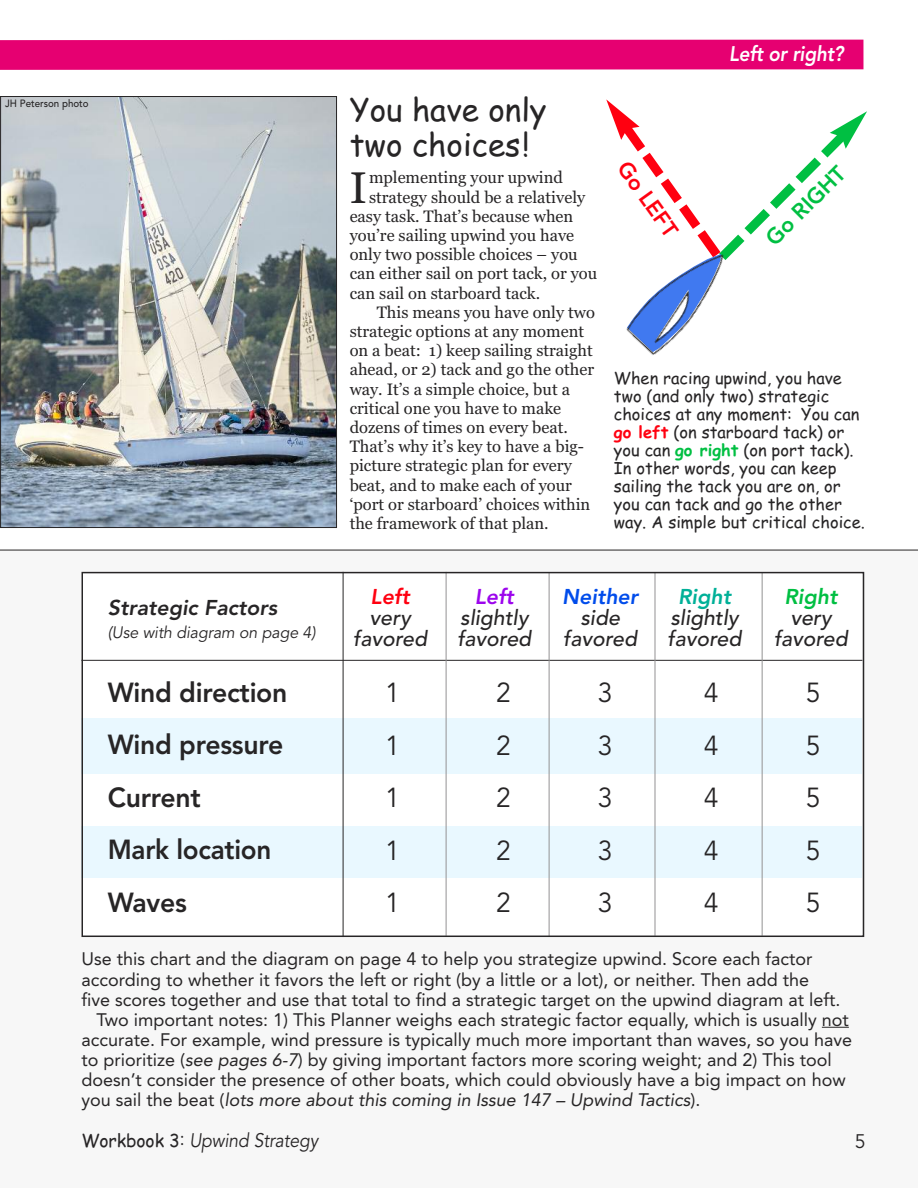
<style>
.page{position:relative;width:918px;height:1188px;background:#fff}
.page>*{position:absolute;margin:0;border:0;box-sizing:border-box;transform-origin:0 0}
.t1{font:44.1px "Georgia";color:#272526}
.t2{font:31.5px/34.5px "Comic Sans MS";color:#272526}
.t3{font:800 27.45px/52.5px "Avenir";letter-spacing:-.01em;color:#272526}
.t4{font:27.45px "Avenir";color:#272526}
.t5{font:800 21.9px "Avenir";color:#00bf42}
.t6{font:800 21.9px "Avenir";color:#ff0010}
.t7{font:italic 500 21.3px/21.3px "Avenir";color:#272526;text-align:center}
.t8{font:italic 800 21.3px "Avenir";color:#272526}
.t9{font:italic 800 21.3px "Avenir";color:#004ceb}
.t10{font:italic 800 21.3px "Avenir";color:#00bf42}
.t11{font:italic 800 21.3px "Avenir";color:#01b098}
.t12{font:italic 800 21.3px "Avenir";color:#ff0010}
.t13{font:italic 800 21.3px "Avenir";color:#9c05ed}
.t14{font:italic 800 21px "Avenir";letter-spacing:-.01em;color:#fff;scale:.9 1}
.t15{font:italic 19.5px "Avenir";letter-spacing:-.005em;color:#272526;scale:.9 1}
.t16{font:19.5px "Avenir";color:#272526}
.t17{font:18px "Avenir";color:#272526}
.t18{font:italic 18px "Avenir";color:#272526}
.t19{font:16.5px "Georgia";color:#272526}
.t20{font:16.5px/18px "Comic Sans MS";color:#272526}
.t21{font:italic 16.5px "Avenir";letter-spacing:-.005em;color:#272526}
.t22{font:500 10.5px "Avenir";color:#272526;scale:.93 1}
.s1{font-weight:700;color:#ff0010}
.s2{font-weight:700;color:#00bf42}
.s3{font-style:italic}
.s4{font-style:normal}
.s5{font-family:"Comic Sans MS";font-style:normal;font-size:18px}
</style>
<div class="page">
<svg style="left:0;top:550px;width:918px;height:478px"></svg>
<div style="left:82px;top:572px;width:780px;height:363px;background:#fff"></div>
<div style="left:0;top:40px;width:863px;height:30px;background:#e60071"></div>
<div style="left:81px;top:826px;width:781px;height:52px;background:#e9f8ff"></div>
<div style="left:81px;top:719px;width:781px;height:55px;background:#e9f8ff"></div>
<hr style="left:82px;top:660px;width:780px;height:1px;background:#272526">
<hr style="left:343px;top:572px;width:1px;height:365px;background:#272526">
<hr style="left:446px;top:572px;width:1px;height:364px;background:#939293">
<hr style="left:549px;top:572px;width:1px;height:364px;background:#939293">
<hr style="left:655px;top:572px;width:1px;height:364px;background:#939293">
<hr style="left:762px;top:572px;width:1px;height:364px;background:#939293">
<svg style="left:822px;top:1027px;width:27px;height:1px"></svg>
<svg style="left:606px;top:99px;width:261px;height:253px"></svg>
<img style="left:640px;top:287px;width:66px;height:62px">
<div style="left:82px;top:572px;width:782px;height:365px;border:2px solid #272526"></div>
<img style="left:2px;top:98px;width:333px;height:428px">
<div style="left:0;top:96px;width:337px;height:432px;border:1px solid #272526"></div>
<p class="t22" style="left:5px;top:94px;width:91px">JH Peterson photo</p>
<h2 class="t2" style="left:350px;top:93px;width:198px">You have only two choices!</h2>
<h1 class="t1" style="left:350px;top:162px;width:19px">I</h1>
<p class="t19" style="left:369px;top:168px;width:195px">mplementing your upwind</p>
<p class="t19" style="left:369px;top:187px;width:218px">strategy should be a relatively</p>
<p class="t19" style="left:350px;top:206px;width:225px">easy task. That’s because when</p>
<p class="t19" style="left:350px;top:226px;width:226px">you’re sailing upwind you have</p>
<p class="t19" style="left:350px;top:245px;width:230px">only two possible choices – you</p>
<p class="t19" style="left:350px;top:264px;width:249px">can either sail on port tack, or you</p>
<p class="t19" style="left:350px;top:283px;width:192px">can sail on starboard tack.</p>
<p class="t19" style="left:377px;top:302px;width:220px">This means you have only two</p>
<p class="t19" style="left:350px;top:322px;width:236px">strategic options at any moment</p>
<p class="t19" style="left:350px;top:341px;width:245px">on a beat: 1) keep sailing straight</p>
<p class="t19" style="left:350px;top:360px;width:246px">ahead, or 2) tack and go the other</p>
<p class="t19" style="left:350px;top:379px;width:222px">way. It’s a simple choice, but a</p>
<p class="t19" style="left:350px;top:398px;width:213px">critical one you have to make</p>
<p class="t19" style="left:350px;top:418px;width:220px">dozens of times on every beat.</p>
<p class="t19" style="left:350px;top:437px;width:236px">That’s why it’s key to have a big-</p>
<p class="t19" style="left:350px;top:456px;width:224px">picture strategic plan for every</p>
<p class="t19" style="left:350px;top:475px;width:224px">beat, and to make each of your</p>
<p class="t19" style="left:350px;top:494px;width:242px">‘port or starboard’ choices within</p>
<p class="t19" style="left:350px;top:514px;width:201px">the framework of that plan.</p>
<p class="t14" style="left:729px;top:41px;width:129px">Left or right?</p>
<p class="t6" style="left:636px;top:154px;width:88px;rotate:54deg">Go LEFT</p>
<p class="t5" style="left:757px;top:230px;width:104px;rotate:-45deg">Go RIGHT</p>
<p class="t20" style="left:614px;top:369px;width:252px">When racing upwind, you have two (and only two) strategic choices at any moment: You can <span class="s1">go left</span> (on starboard tack) or you can <span class="s2">go right</span> (on port tack).<br>In other words, you can keep sailing the tack you are on, or you can tack and go the other way. A simple but critical choice.</p>
<p class="t8" style="left:108px;top:595px;width:171px">Strategic Factors</p>
<p class="t21" style="left:108px;top:622px;width:209px">(Use with diagram on page 4)</p>
<p class="t12" style="left:371px;top:584px;width:41px">Left</p>
<p class="t7" style="left:353px;top:607px;width:75px">very favored</p>
<p class="t13" style="left:475px;top:584px;width:41px">Left</p>
<p class="t7" style="left:457px;top:607px;width:75px;text-align:left">slightly favored</p>
<p class="t9" style="left:562px;top:584px;width:77px">Neither</p>
<p class="t7" style="left:563px;top:607px;width:75px">side favored</p>
<p class="t11" style="left:678px;top:584px;width:54px">Right</p>
<p class="t7" style="left:668px;top:607px;width:75px;text-align:left">slightly favored</p>
<p class="t10" style="left:784px;top:584px;width:54px">Right</p>
<p class="t7" style="left:774px;top:607px;width:75px">very favored</p>
<h3 class="t3" style="left:108px;top:666px;width:181px">Wind direction<br>Wind pressure<br>Current<br>Mark location<br>Waves</h3>
<h3 class="t4" style="left:385px;top:676px;width:16px">1</h3>
<h3 class="t4" style="left:496px;top:676px;width:16px">2</h3>
<h3 class="t4" style="left:598px;top:676px;width:16px">3</h3>
<h3 class="t4" style="left:704px;top:676px;width:16px">4</h3>
<h3 class="t4" style="left:806px;top:676px;width:16px">5</h3>
<h3 class="t4" style="left:385px;top:729px;width:16px">1</h3>
<h3 class="t4" style="left:496px;top:729px;width:16px">2</h3>
<h3 class="t4" style="left:598px;top:729px;width:16px">3</h3>
<h3 class="t4" style="left:704px;top:729px;width:16px">4</h3>
<h3 class="t4" style="left:806px;top:729px;width:16px">5</h3>
<h3 class="t4" style="left:385px;top:781px;width:16px">1</h3>
<h3 class="t4" style="left:496px;top:781px;width:16px">2</h3>
<h3 class="t4" style="left:598px;top:781px;width:16px">3</h3>
<h3 class="t4" style="left:704px;top:781px;width:16px">4</h3>
<h3 class="t4" style="left:806px;top:781px;width:16px">5</h3>
<h3 class="t4" style="left:385px;top:834px;width:16px">1</h3>
<h3 class="t4" style="left:496px;top:834px;width:16px">2</h3>
<h3 class="t4" style="left:598px;top:834px;width:16px">3</h3>
<h3 class="t4" style="left:704px;top:834px;width:16px">4</h3>
<h3 class="t4" style="left:806px;top:834px;width:16px">5</h3>
<h3 class="t4" style="left:385px;top:886px;width:16px">1</h3>
<h3 class="t4" style="left:496px;top:886px;width:16px">2</h3>
<h3 class="t4" style="left:598px;top:886px;width:16px">3</h3>
<h3 class="t4" style="left:704px;top:886px;width:16px">4</h3>
<h3 class="t4" style="left:806px;top:886px;width:16px">5</h3>
<p class="t17" style="left:81px;top:945px;width:733px">Use this chart and the diagram on page 4 to help you strategize upwind. Score each factor</p>
<p class="t17" style="left:81px;top:965px;width:729px">according to whether it favors the left or right (by a little or a lot), or neither. Then add the</p>
<p class="t17" style="left:81px;top:985px;width:761px">five scores together and use that total to find a strategic target on the upwind diagram at left.</p>
<p class="t17" style="left:96px;top:1005px;width:754px">Two important notes: 1) This Planner weighs each strategic factor equally, which is usually not</p>
<p class="t17" style="left:81px;top:1025px;width:772px">accurate. For example, wind pressure is typically much more important than waves, so you have</p>
<p class="t17" style="left:81px;top:1045px;width:752px">to prioritize (<span class="s3">see pages 6-7</span>) by giving important factors more scoring weight; and 2) This tool</p>
<p class="t17" style="left:81px;top:1065px;width:766px">doesn’t consider the presence of other boats, which could obviously have a big impact on how</p>
<p class="t18" style="left:81px;top:1089px;width:621px"><span class="s4">you sail the beat (</span>lots more about this coming in Issue 147 – Upwind Tactics<span class="s4">).</span></p>
<p class="t15" style="left:81px;top:1129px;width:265px"><span class="s5">Workbook 3</span><span class="s4">:</span> Upwind Strategy</p>
<p class="t16" style="left:855px;top:1129px;width:12px">5</p>
</div>
